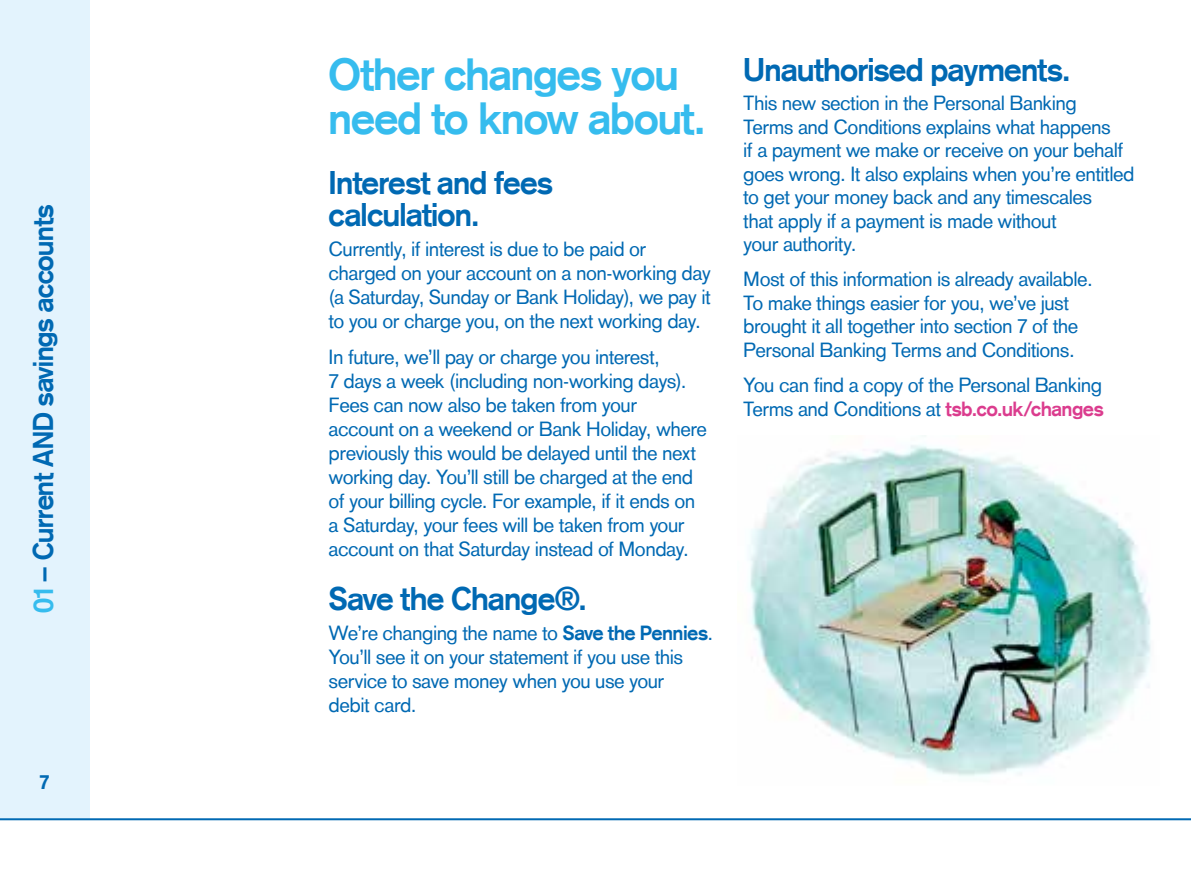
<style>
.page{position:relative;width:1191px;height:893px;background:#fff}
.page>*{position:absolute;margin:0;border:0;box-sizing:border-box;transform-origin:0 0}
.t1{font:700 44px/44px "Basic Commercialfor TSB";letter-spacing:-.005em;color:#36bcee}
.t2{font:700 32px/32px "Basic Commercialfor TSB";color:#0069b3}
.t3{font:700 28px "Basic Commercialfor TSB";letter-spacing:-.005em;color:#0069b3}
.t4{font:20px/24px "Basic Commercialfor TSB";letter-spacing:.005em;color:#0069b3}
.t5{font:700 20px "Basic Commercialfor TSB";color:#0069b3}
.s1{color:#36bcee}
.s2{font-weight:700}
.s3{font-weight:700;color:#db3c8e}
</style>
<div class="page">
<div style="left:0;top:0;width:89px;height:819px;background:#e3f3fd"></div>
<hr style="left:0;top:818px;width:1191px;height:2px;background:#0069b3">
<img style="left:749px;top:435px;width:402px;height:342px">
<h3 class="t3" style="left:27px;top:613px;width:410px;rotate:-90deg"><span class="s1">01</span> – Current AND savings accounts</h3>
<p class="t5" style="left:40px;top:770px;width:11px">7</p>
<h1 class="t1" style="left:329px;top:52px;width:377px">Other changes you need to know about.</h1>
<h2 class="t2" style="left:329px;top:167px;width:225px">Interest and fees calculation.</h2>
<p class="t4" style="left:329px;top:237px;width:383px">Currently, if interest is due to be paid or charged on your account on a non-working day (a Saturday, Sunday or Bank Holiday), we pay it to you or charge you, on the next working day.</p>
<p class="t4" style="left:329px;top:344px;width:379px">In future, we’ll pay or charge you interest,<br>7 days a week (including non-working days).<br>Fees can now also be taken from your account on a weekend or Bank Holiday, where previously this would be delayed until the next working day. You’ll still be charged at the end of your billing cycle. For example, if it ends on a Saturday, your fees will be taken from your account on that Saturday instead of Monday.</p>
<h2 class="t2" style="left:329px;top:583px;width:259px">Save the Change®.</h2>
<p class="t4" style="left:329px;top:621px;width:385px">We’re changing the name to <span class="s2">Save the Pennies</span>.<br>You’ll see it on your statement if you use this service to save money when you use your<br>debit card.</p>
<h2 class="t2" style="left:743px;top:54px;width:328px">Unauthorised payments.</h2>
<p class="t4" style="left:743px;top:91px;width:392px">This new section in the Personal Banking<br>Terms and Conditions explains what happens<br>if a payment we make or receive on your behalf goes wrong. It also explains when you’re entitled to get your money back and any timescales<br>that apply if a payment is made without<br>your authority.</p>
<p class="t4" style="left:743px;top:267px;width:350px">Most of this information is already available.<br>To make things easier for you, we’ve just brought it all together into section 7 of the Personal Banking Terms and Conditions.</p>
<p class="t4" style="left:743px;top:373px;width:361px">You can find a copy of the Personal Banking<br>Terms and Conditions at <span class="s3">tsb.co.uk/changes</span></p>
</div>
